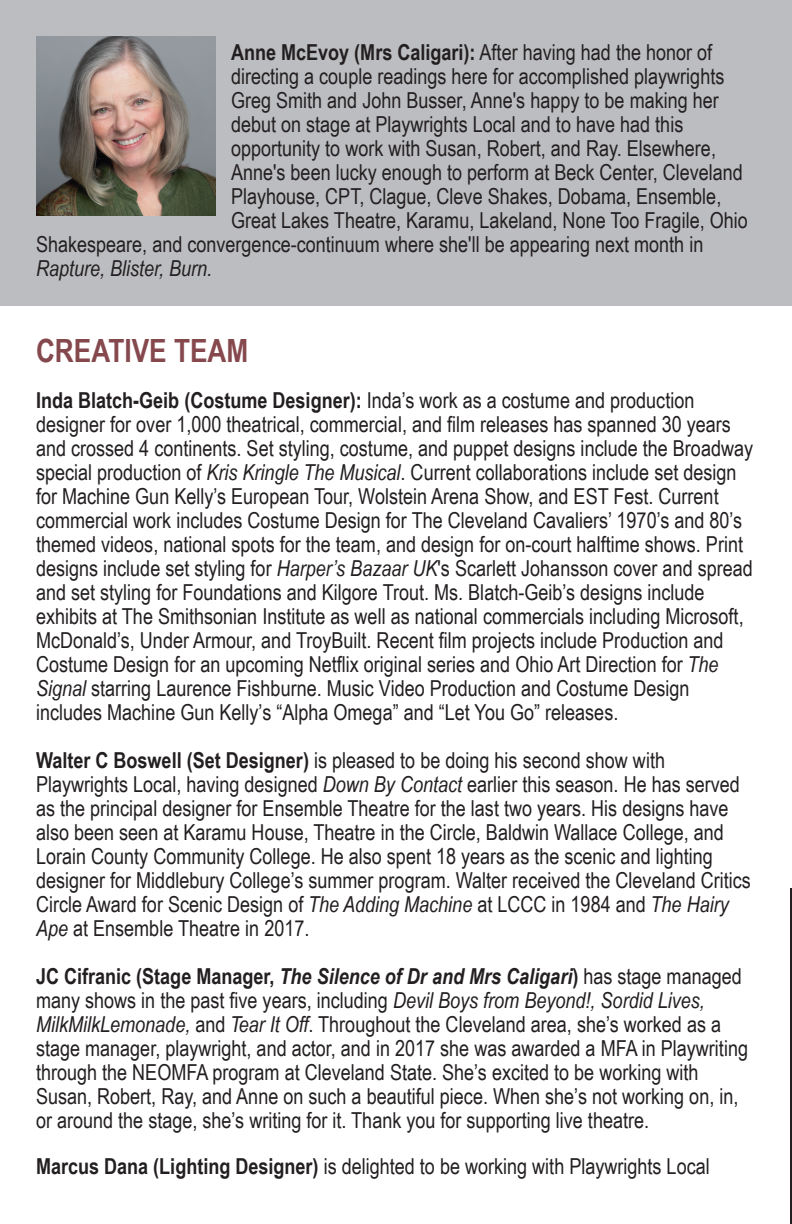
<style>
.page{position:relative;width:792px;height:1224px;background:#fff}
.page>*{position:absolute;margin:0;border:0;box-sizing:border-box;transform-origin:0 0}
.t1{font:700 32px "Arial Narrow";color:#85484d}
.t2{font:22px/24px "Arial Narrow";color:#231f20}
.t3{font:700 22px "Arial Narrow";color:#231f20}
.t4{font:italic 22px "Arial Narrow";color:#231f20}
.s1{font-weight:400}
.s2{font-weight:700}
.s3{font-style:italic}
.s4{font-weight:700;font-style:italic}
</style>
<div class="page">
<div style="left:0;top:0;width:792px;height:306px;background:#bcbdc0"></div>
<img style="left:36px;top:36px;width:180px;height:180px">
<hr style="left:790px;top:888px;width:2px;height:336px;background:#231f20">
<p class="t3" style="left:231px;top:39px;width:483px">Anne McEvoy (Mrs Caligari): <span class="s1">After having had the honor of</span></p>
<p class="t2" style="left:231px;top:64px;width:495px">directing a couple readings here for accomplished playwrights</p>
<p class="t2" style="left:231px;top:88px;width:489px">Greg Smith and John Busser, Anne's happy to be making her</p>
<p class="t2" style="left:231px;top:112px;width:454px">debut on stage at Playwrights Local and to have had this</p>
<p class="t2" style="left:231px;top:136px;width:487px">opportunity to work with Susan, Robert, and Ray. Elsewhere,</p>
<p class="t2" style="left:231px;top:160px;width:513px">Anne's been lucky enough to perform at Beck Center, Cleveland</p>
<p class="t2" style="left:231px;top:184px;width:492px">Playhouse, CPT, Clague, Cleve Shakes, Dobama, Ensemble,</p>
<p class="t2" style="left:231px;top:208px;width:518px">Great Lakes Theatre, Karamu, Lakeland, None Too Fragile, Ohio</p>
<p class="t2" style="left:36px;top:232px;width:669px">Shakespeare, and convergence-continuum where she'll be appearing next month in</p>
<p class="t4" style="left:36px;top:255px;width:178px">Rapture, Blister, Burn.</p>
<h1 class="t1" style="left:36px;top:332px;width:214px">CREATIVE TEAM</h1>
<p class="t2" style="left:36px;top:388px;width:719px"><span class="s2">Inda Blatch-Geib (Costume Designer):</span> Inda’s work as a costume and production designer for over 1,000 theatrical, commercial, and film releases has spanned 30 years and crossed 4 continents. Set styling, costume, and puppet designs include the Broadway special production of <span class="s3">Kris Kringle The Musical</span>. Current collaborations include set design for Machine Gun Kelly’s European Tour, Wolstein Arena Show, and EST Fest. Current commercial work includes Costume Design for The Cleveland Cavaliers’ 1970’s and 80’s themed videos, national spots for the team, and design for on-court halftime shows. Print designs include set styling for <span class="s3">Harper’s Bazaar UK</span>'s Scarlett Johansson cover and spread and set styling for Foundations and Kilgore Trout. Ms. Blatch-Geib’s designs include exhibits at The Smithsonian Institute as well as national commercials including Microsoft, McDonald’s, Under Armour, and TroyBuilt. Recent film projects include Production and Costume Design for an upcoming Netflix original series and Ohio Art Direction for <span class="s3">The Signal</span> starring Laurence Fishburne. Music Video Production and Costume Design includes Machine Gun Kelly’s “Alpha Omega” and “Let You Go” releases.</p>
<p class="t2" style="left:36px;top:748px;width:716px"><span class="s2">Walter C Boswell (Set Designer)</span> is pleased to be doing his second show with Playwrights Local, having designed <span class="s3">Down By Contact</span> earlier this season. He has served as the principal designer for Ensemble Theatre for the last two years. His designs have also been seen at Karamu House, Theatre in the Circle, Baldwin Wallace College, and Lorain County Community College. He also spent 18 years as the scenic and lighting designer for Middlebury College’s summer program. Walter received the Cleveland Critics Circle Award for Scenic Design of <span class="s3">The Adding Machine</span> at LCCC in 1984 and <span class="s3">The Hairy Ape</span> at Ensemble Theatre in 2017.</p>
<p class="t2" style="left:36px;top:964px;width:714px"><span class="s2">JC Cifranic (Stage Manager,</span> <span class="s4">The Silence of Dr and Mrs Caligari</span><span class="s2">)</span> has stage managed many shows in the past five years, including <span class="s3">Devil Boys from Beyond!, Sordid Lives, MilkMilkLemonade,</span> and <span class="s3">Tear It Off</span>. Throughout the Cleveland area, she’s worked as a stage manager, playwright, and actor, and in 2017 she was awarded a MFA in Playwriting through the NEOMFA program at Cleveland State. She’s excited to be working with Susan, Robert, Ray, and Anne on such a beautiful piece. When she’s not working on, in, or around the stage, she’s writing for it. Thank you for supporting live theatre.</p>
<p class="t2" style="left:36px;top:1154px;width:675px"><span class="s2">Marcus Dana (Lighting Designer)</span> is delighted to be working with Playwrights Local</p>
</div>
